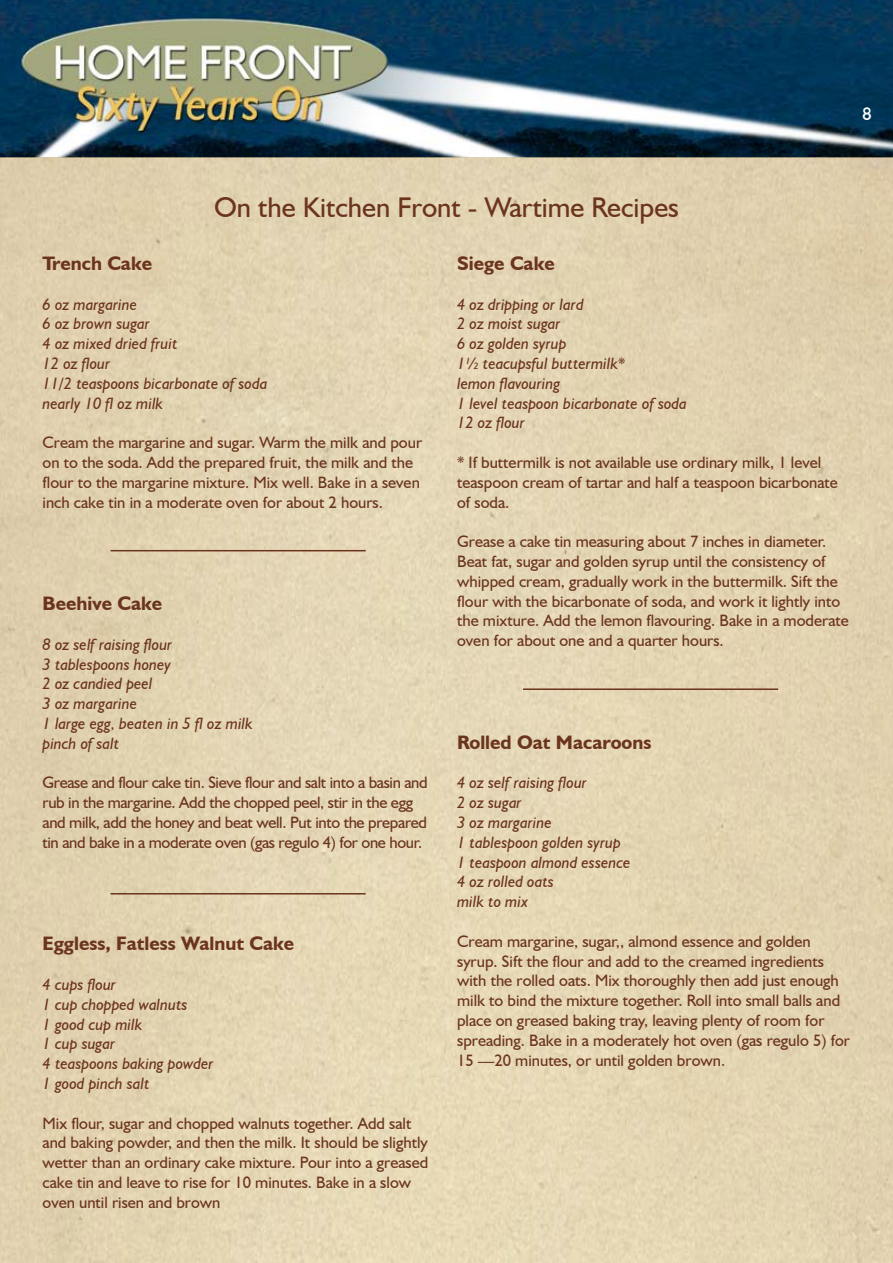
<style>
.page{position:relative;width:893px;height:1263px;background:#fff}
.page>*{position:absolute;margin:0;border:0;box-sizing:border-box;transform-origin:0 0}
.t1{font:28.5px "Humanist 521 BT";color:#6b341d}
.t2{font:700 19.5px "Humanist 521 BT";color:#6b341d}
.t3{font:16.5px/19.8px "Humanist 521 BT";color:#6b341d}
.t4{font:italic 16.5px/19.8px "Humanist 521 BT";color:#6b341d}
.t5{font:16.5px/19.8px "Humanist 521 BT";letter-spacing:-.02em;color:#6b341d}
</style>
<div class="page">
<img style="left:0;top:0;width:893px;height:1263px">
<hr style="left:111px;top:550px;width:255px;height:1px;background:#6b341d">
<hr style="left:523px;top:688px;width:255px;height:2px;background:#6b341d">
<hr style="left:111px;top:893px;width:255px;height:1px;background:#6b341d">
<h1 class="t1" style="left:214px;top:190px;width:466px">On the Kitchen Front - Wartime Recipes</h1>
<p class="t2" style="left:43px;top:251px;width:111px">Trench Cake</p>
<p class="t4" style="left:43px;top:294px;width:226px">6 oz margarine<br>6 oz brown sugar<br>4 oz mixed dried fruit<br>12 oz flour<br>11/2 teaspoons bicarbonate of soda nearly 10 fl oz milk</p>
<p class="t3" style="left:43px;top:432px;width:381px">Cream the margarine and sugar. Warm the milk and pour on to the soda. Add the prepared fruit, the milk and the flour to the margarine mixture. Mix well. Bake in a seven inch cake tin in a moderate oven for about 2 hours.</p>
<p class="t2" style="left:43px;top:591px;width:121px">Beehive Cake</p>
<p class="t4" style="left:43px;top:634px;width:212px">8 oz self raising flour<br>3 tablespoons honey<br>2 oz candied peel<br>3 oz margarine<br>1 large egg, beaten in 5 fl oz milk pinch of salt</p>
<p class="t5" style="left:43px;top:772px;width:387px">Grease and flour cake tin. Sieve flour and salt into a basin and rub in the margarine. Add the chopped peel, stir in the egg and milk, add the honey and beat well. Put into the prepared tin and bake in a moderate oven (gas regulo 4) for one hour.</p>
<p class="t2" style="left:43px;top:932px;width:253px">Eggless, Fatless Walnut Cake</p>
<p class="t4" style="left:43px;top:974px;width:173px">4 cups flour<br>1 cup chopped walnuts<br>1 good cup milk<br>1 cup sugar<br>4 teaspoons baking powder<br>1 good pinch salt</p>
<p class="t3" style="left:43px;top:1113px;width:387px">Mix flour, sugar and chopped walnuts together. Add salt and baking powder, and then the milk. It should be slightly wetter than an ordinary cake mixture. Pour into a greased cake tin and leave to rise for 10 minutes. Bake in a slow oven until risen and brown</p>
<p class="t2" style="left:457px;top:251px;width:99px">Siege Cake</p>
<p class="t4" style="left:457px;top:294px;width:231px">4 oz dripping or lard<br>2 oz moist sugar<br>6 oz golden syrup<br>1½ teacupsful buttermilk*<br>lemon flavouring<br>1 level teaspoon bicarbonate of soda<br>12 oz flour</p>
<p class="t3" style="left:457px;top:452px;width:382px">* If buttermilk is not available use ordinary milk, 1 level teaspoon cream of tartar and half a teaspoon bicarbonate of soda.</p>
<p class="t3" style="left:457px;top:531px;width:393px">Grease a cake tin measuring about 7 inches in diameter.<br>Beat fat, sugar and golden syrup until the consistency of whipped cream, gradually work in the buttermilk. Sift the flour with the bicarbonate of soda, and work it lightly into the mixture. Add the lemon flavouring. Bake in a moderate oven for about one and a quarter hours.</p>
<p class="t2" style="left:457px;top:730px;width:196px">Rolled Oat Macaroons</p>
<p class="t4" style="left:457px;top:773px;width:175px">4 oz self raising flour<br>2 oz sugar<br>3 oz margarine<br>1 tablespoon golden syrup<br>1 teaspoon almond essence<br>4 oz rolled oats<br>milk to mix</p>
<p class="t3" style="left:457px;top:931px;width:394px">Cream margarine, sugar,, almond essence and golden syrup. Sift the flour and add to the creamed ingredients with the rolled oats. Mix thoroughly then add just enough milk to bind the mixture together. Roll into small balls and place on greased baking tray, leaving plenty of room for spreading. Bake in a moderately hot oven (gas regulo 5) for 15 —20 minutes, or until golden brown.</p>
</div>
